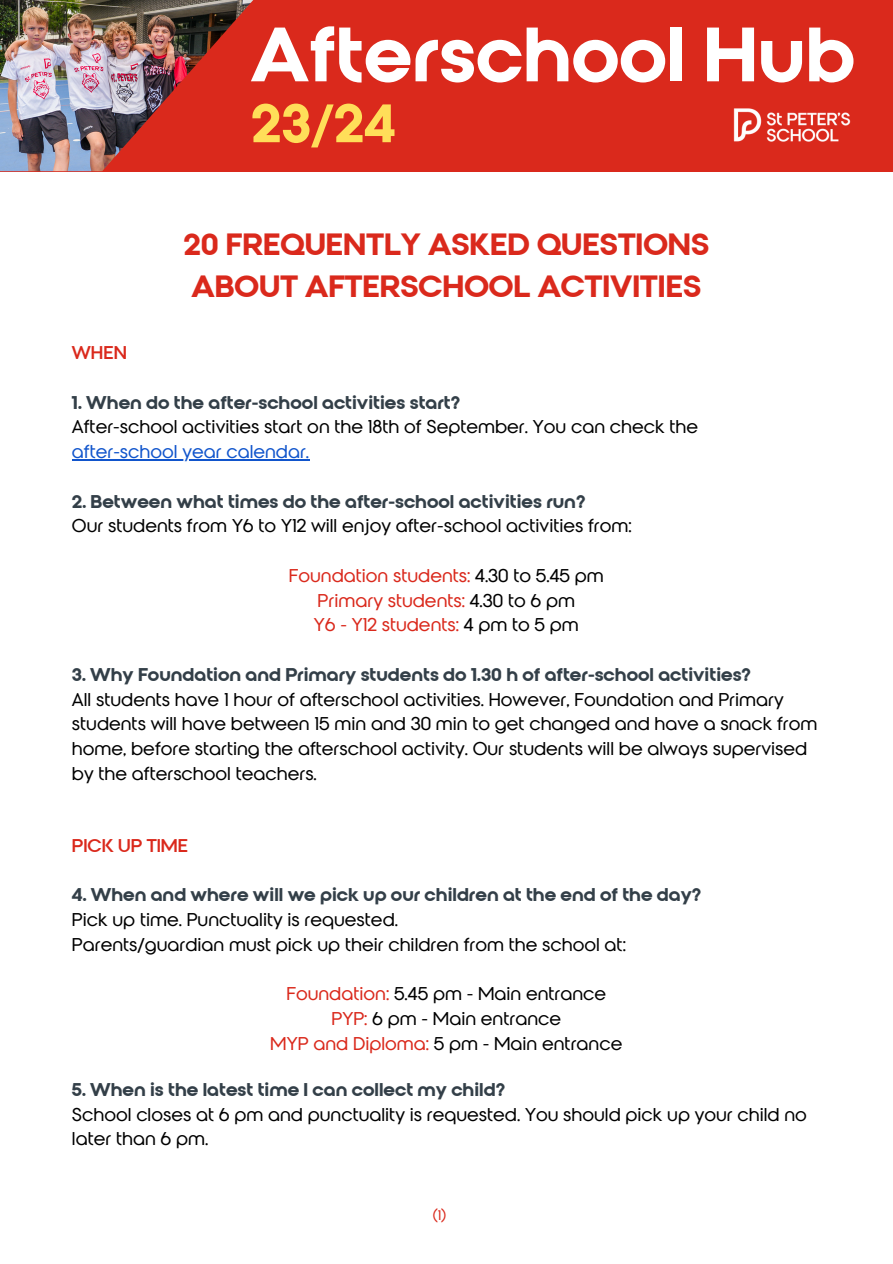
<style>
.page{position:relative;width:893px;height:1264px;background:#fff}
.page>*{position:absolute;margin:0;border:0;box-sizing:border-box;transform-origin:0 0}
.t1{font:74.55px "Qualy";color:#fff}
.t2{font:52.5px "Qualy";color:#ffde59}
.t3{font:30px "Qualy";color:#da291c}
.t4{font:18px/24.8px "Prelia";color:#000}
.t5{font:18px "Qualy";color:#333f48}
.t6{font:18px "Prelia";color:#da291c}
.t7{font:18px "Prelia";color:#15c}
.t8{font:18px "Roie";color:#da291c}
.t9{font:13.5px "Prelia";color:#da291c}
.s1{color:#000}
.s2{color:#da291c}
</style>
<div class="page">
<div style="left:0;top:0;width:892px;height:171px;background:#da291c"></div>
<img style="left:0;top:0;width:110px;height:171px">
<img style="left:110px;top:0;width:143px;height:162px">
<img style="left:718px;top:108px;width:147px;height:64px">
<hr style="left:72px;top:459px;width:237px;height:1px;background:#15c">
<p class="t1" style="left:251px;top:9px;width:605px">Afterschool Hub</p>
<p class="t2" style="left:251px;top:91px;width:146px">23/24</p>
<p class="t3" style="left:183px;top:226px;width:527px">20 FREQUENTLY ASKED QUESTIONS</p>
<p class="t3" style="left:191px;top:268px;width:511px">ABOUT AFTERSCHOOL ACTIVITIES</p>
<p class="t8" style="left:72px;top:341px;width:56px">WHEN</p>
<p class="t5" style="left:72px;top:391px;width:390px">1. When do the after-school activities start?</p>
<p class="t4" style="left:72px;top:414px;width:627px">After-school activities start on the 18th of September. You can check the</p>
<p class="t7" style="left:72px;top:441px;width:239px">after-school year calendar.</p>
<p class="t5" style="left:72px;top:490px;width:515px">2. Between what times do the after-school activities run?</p>
<p class="t4" style="left:72px;top:513px;width:561px">Our students from Y6 to Y12 will enjoy after-school activities from:</p>
<p class="t6" style="left:289px;top:565px;width:316px">Foundation students: <span class="s1">4.30 to 5.45 pm</span></p>
<p class="t6" style="left:317px;top:589px;width:259px">Primary students: <span class="s1">4.30 to 6 pm</span></p>
<p class="t6" style="left:314px;top:614px;width:266px">Y6 - Y12 students: <span class="s1">4 pm to 5 pm</span></p>
<p class="t5" style="left:72px;top:663px;width:680px">3. Why Foundation and Primary students do 1.30 h of after-school activities?</p>
<p class="t4" style="left:72px;top:686px;width:747px">All students have 1 hour of afterschool activities. However, Foundation and Primary students will have between 15 min and 30 min to get changed and have a snack from home, before starting the afterschool activity. Our students will be always supervised by the afterschool teachers.</p>
<p class="t8" style="left:72px;top:834px;width:118px">PICK UP TIME</p>
<p class="t5" style="left:72px;top:883px;width:631px">4. When and where will we pick up our children at the end of the day?</p>
<p class="t4" style="left:72px;top:907px;width:327px">Pick up time. Punctuality is requested.</p>
<p class="t4" style="left:72px;top:932px;width:555px">Parents/guardian must pick up their children from the school at:</p>
<p class="t4" style="left:286px;top:981px;width:321px"><span class="s2">Foundation:</span> 5.45 pm - Main entrance</p>
<p class="t4" style="left:331px;top:1006px;width:231px"><span class="s2">PYP:</span> 6 pm - Main entrance</p>
<p class="t4" style="left:270px;top:1031px;width:353px"><span class="s2">MYP and Diploma:</span> 5 pm - Main entrance</p>
<p class="t5" style="left:72px;top:1078px;width:434px">5. When is the latest time I can collect my child?</p>
<p class="t4" style="left:72px;top:1101px;width:736px">School closes at 6 pm and punctuality is requested. You should pick up your child no later than 6 pm.</p>
<p class="t9" style="left:432px;top:1207px;width:15px">(1)</p>
</div>
